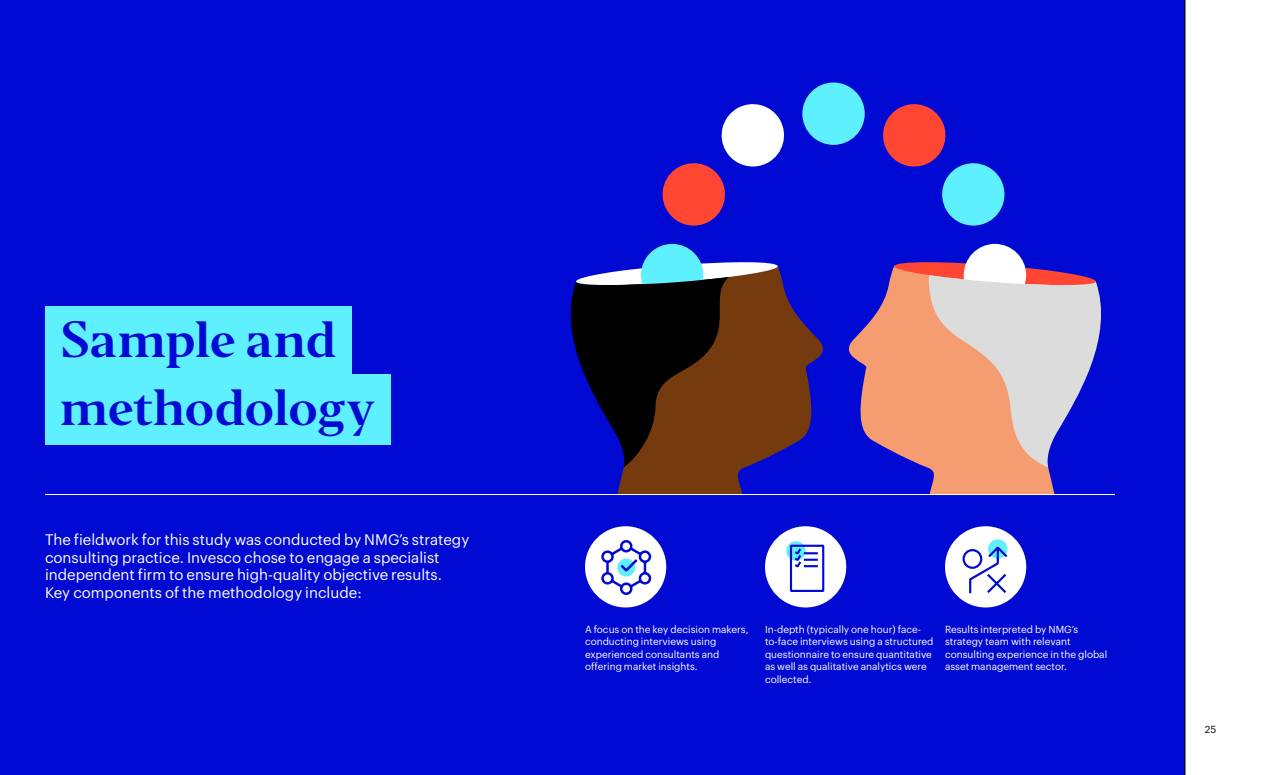
<style>
.page{position:relative;width:1280px;height:775px;background:#000ad2}
.page>*{position:absolute;margin:0;border:0;box-sizing:border-box;transform-origin:0 0}
.t1{font:47.5px/68.1px "Invesco Editor";letter-spacing:-.02em;color:#000ad2}
.t2{font:15px/17.5px "Graphik";color:#fff}
.t3{font:10px/12.5px "Graphik";color:#fff}
.t4{font:10px "Graphik";color:#000}
</style>
<div class="page">
<div style="left:45px;top:306px;width:307px;height:71px;background:#5ff0ff"></div>
<div style="left:45px;top:374px;width:345px;height:71px;background:#5ff0ff"></div>
<svg style="left:617px;top:273px;width:206px;height:221px;fill:#753b0f"></svg>
<svg style="left:848px;top:272px;width:207px;height:222px;fill:#f59c70"></svg>
<div style="left:802px;top:83px;width:63px;height:62px;background:#5ff0ff;border-radius:50%"></div>
<div style="left:641px;top:244px;width:62px;height:62px;background:#5ff0ff;border-radius:50%"></div>
<div style="left:964px;top:244px;width:62px;height:62px;background:#fff;border-radius:50%"></div>
<svg style="left:662px;top:104px;width:123px;height:122px"></svg>
<svg style="left:883px;top:104px;width:122px;height:122px"></svg>
<svg style="left:570px;top:261px;width:210px;height:207px"></svg>
<svg style="left:892px;top:261px;width:209px;height:207px;background:#cea4a9"></svg>
<hr style="left:45px;top:494px;width:1070px;height:1px;background:#fff">
<div style="left:585px;top:526px;width:81px;height:82px;background:#fff;border-radius:50%"></div>
<div style="left:765px;top:526px;width:81px;height:82px;background:#fff;border-radius:50%"></div>
<div style="left:945px;top:526px;width:81px;height:82px;background:#fff;border-radius:50%"></div>
<svg style="left:601px;top:540px;width:51px;height:55px"></svg>
<div style="left:988px;top:539px;width:19px;height:20px;background:#5ef0ff;border-radius:50%"></div>
<svg style="left:962px;top:545px;width:46px;height:49px"></svg>
<svg style="left:786px;top:541px;width:20px;height:20px"></svg>
<svg style="left:789px;top:544px;width:36px;height:48px"></svg>
<div style="left:1185px;top:0;width:95px;height:775px;background:#fff"></div>
<hr style="left:1185px;top:0;width:1px;height:775px;background:#000">
<h1 class="t1" style="left:60px;top:306px;width:317px">Sample and methodology</h1>
<h2 class="t2" style="left:45px;top:530px;width:426px">The fieldwork for this study was conducted by NMG’s strategy consulting practice. Invesco chose to engage a specialist independent firm to ensure high-quality objective results.<br>Key components of the methodology include:</h2>
<p class="t3" style="left:585px;top:622px;width:165px">A focus on the key decision makers, conducting interviews using experienced consultants and offering market insights.</p>
<p class="t3" style="left:765px;top:622px;width:170px">In-depth (typically one hour) face&shy;to-face interviews using a structured questionnaire to ensure quantitative as well as qualitative analytics were collected.</p>
<p class="t3" style="left:945px;top:622px;width:164px">Results interpreted by NMG’s strategy team with relevant consulting experience in the global asset management sector.</p>
<p class="t4" style="left:1205px;top:721px;width:13px">25</p>
</div>
